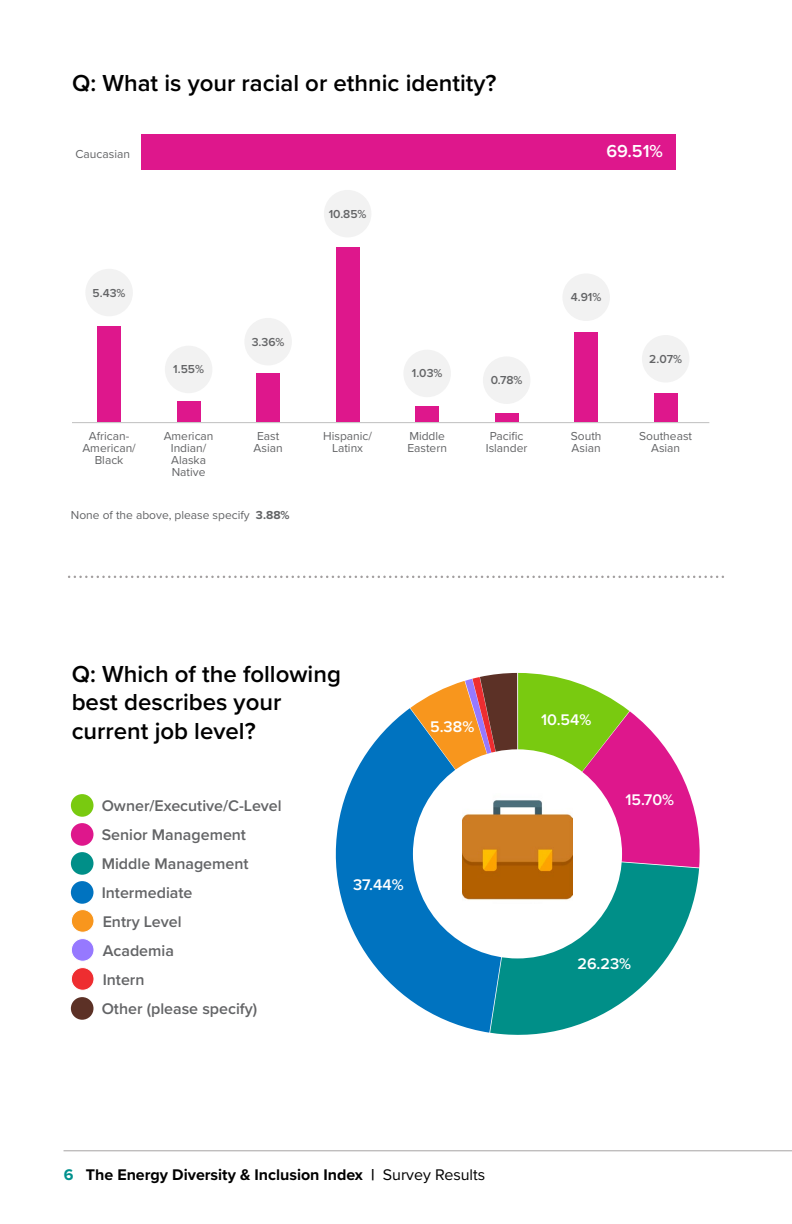
<style>
.page{position:relative;width:792px;height:1224px;background:#fff}
.page>*{position:absolute;margin:0;border:0;box-sizing:border-box;transform-origin:0 0}
.t1{font:600 24px/28.8px "Proxima Nova";color:#000}
.t2{font:600 18px "Proxima Nova";color:#fff}
.t3{font:600 16px/29px "Proxima Nova";color:#636466}
.t4{font:700 16px "Proxima Nova";color:#000}
.t5{font:600 16px "Proxima Nova";color:#fff}
.t6{font:12px/12px "Proxima Nova";color:#636466;text-align:center}
.t7{font:600 12px "Proxima Nova";color:#636466}
.s1{font-weight:700}
.s2{color:#00918d}
.s3{font-weight:400}
</style>
<div class="page">
<hr style="left:64px;top:1150px;width:728px;height:1px;background:#a7a4a4">
<div style="left:71px;top:794px;width:23px;height:23px;background:#79ca10;border-radius:50%"></div>
<div style="left:71px;top:823px;width:23px;height:23px;background:#de178c;border-radius:50%"></div>
<div style="left:71px;top:852px;width:23px;height:23px;background:#008f88;border-radius:50%"></div>
<div style="left:71px;top:881px;width:23px;height:23px;background:#0073c0;border-radius:50%"></div>
<div style="left:71px;top:910px;width:23px;height:22px;background:#f8961d;border-radius:50%"></div>
<div style="left:71px;top:909px;width:24px;height:24px;border:1px solid #fff;border-radius:50%"></div>
<div style="left:71px;top:939px;width:23px;height:22px;background:#9679ff;border-radius:50%"></div>
<div style="left:71px;top:938px;width:24px;height:24px;border:1px solid #fff;border-radius:50%"></div>
<div style="left:71px;top:968px;width:23px;height:22px;background:#ee2d30;border-radius:50%"></div>
<div style="left:71px;top:967px;width:24px;height:24px;border:1px solid #fff;border-radius:50%"></div>
<div style="left:71px;top:997px;width:23px;height:23px;background:#5c3126;border-radius:50%"></div>
<svg style="left:492px;top:867px;width:207px;height:168px;fill:#008f88"></svg>
<svg style="left:335px;top:708px;width:182px;height:325px;fill:#0073c0"></svg>
<svg style="left:410px;top:673px;width:290px;height:194px"></svg>
<div style="left:413px;top:749px;width:209px;height:209px;background:#fff;border-radius:50%"></div>
<img style="left:462px;top:800px;width:111px;height:100px">
<div style="left:141px;top:134px;width:534px;height:36px;background:#de178c"></div>
<div style="left:98px;top:327px;width:23px;height:95px;background:#de178c"></div>
<div style="left:85px;top:269px;width:48px;height:47px;background:#f2f2f2;border-radius:50%"></div>
<div style="left:177px;top:402px;width:23px;height:20px;background:#de178c"></div>
<div style="left:165px;top:346px;width:47px;height:47px;background:#f2f2f2;border-radius:50%"></div>
<div style="left:257px;top:373px;width:23px;height:49px;background:#de178c"></div>
<div style="left:244px;top:318px;width:48px;height:47px;background:#f2f2f2;border-radius:50%"></div>
<div style="left:336px;top:247px;width:23px;height:175px;background:#de178c"></div>
<div style="left:324px;top:190px;width:47px;height:47px;background:#f2f2f2;border-radius:50%"></div>
<div style="left:416px;top:406px;width:23px;height:16px;background:#de178c"></div>
<div style="left:403px;top:350px;width:48px;height:47px;background:#f2f2f2;border-radius:50%"></div>
<div style="left:495px;top:413px;width:23px;height:9px;background:#de178c"></div>
<div style="left:483px;top:356px;width:47px;height:48px;background:#f2f2f2;border-radius:50%"></div>
<div style="left:575px;top:332px;width:23px;height:90px;background:#de178c"></div>
<div style="left:562px;top:273px;width:48px;height:48px;background:#f2f2f2;border-radius:50%"></div>
<div style="left:654px;top:393px;width:23px;height:29px;background:#de178c"></div>
<div style="left:642px;top:335px;width:47px;height:48px;background:#f2f2f2;border-radius:50%"></div>
<hr style="left:72px;top:422px;width:637px;height:1px;background:#bfbfbf">
<svg style="left:68px;top:576px;width:656px;height:2px"></svg>
<h1 class="t1" style="left:72px;top:69px;width:426px">Q: What is your racial or ethnic identity?</h1>
<p class="t6" style="left:75px;top:147px;width:56px">Caucasian</p>
<h2 class="t2" style="left:606px;top:140px;width:58px">69.51%</h2>
<p class="t7" style="left:329px;top:206px;width:39px">10.85%</p>
<p class="t7" style="left:93px;top:285px;width:34px">5.43%</p>
<p class="t7" style="left:571px;top:290px;width:32px">4.91%</p>
<p class="t7" style="left:252px;top:334px;width:34px">3.36%</p>
<p class="t7" style="left:649px;top:352px;width:34px">2.07%</p>
<p class="t7" style="left:173px;top:362px;width:32px">1.55%</p>
<p class="t7" style="left:412px;top:366px;width:32px">1.03%</p>
<p class="t7" style="left:491px;top:373px;width:33px">0.78%</p>
<p class="t6" style="left:82px;top:430px;width:55px">African-<br>American/<br>Black</p>
<p class="t6" style="left:164px;top:430px;width:51px">American<br>Indian/<br>Alaska<br>Native</p>
<p class="t6" style="left:254px;top:430px;width:31px;text-align:left">East<br>Asian</p>
<p class="t6" style="left:323px;top:430px;width:50px">Hispanic/<br>Latinx</p>
<p class="t6" style="left:407px;top:430px;width:41px;text-align:left">Middle<br>Eastern</p>
<p class="t6" style="left:486px;top:430px;width:43px">Pacific<br>Islander</p>
<p class="t6" style="left:571px;top:430px;width:32px;text-align:left">South<br>Asian</p>
<p class="t6" style="left:639px;top:430px;width:54px">Southeast<br>Asian</p>
<p class="t6" style="left:71px;top:508px;width:220px">None of the above, please specify <span class="s1">3.88%</span></p>
<h1 class="t1" style="left:72px;top:660px;width:271px">Q: Which of the following best describes your current job level?</h1>
<h3 class="t3" style="left:102px;top:791px;width:182px">Owner/Executive/C-Level<br>Senior Management<br>Middle Management<br>Intermediate<br>Entry Level<br>Academia<br>Intern<br>Other (please specify)</h3>
<h3 class="t5" style="left:353px;top:875px;width:52px">37.44%</h3>
<h3 class="t5" style="left:430px;top:717px;width:46px">5.38%</h3>
<h3 class="t5" style="left:541px;top:710px;width:52px">10.54%</h3>
<h3 class="t5" style="left:625px;top:790px;width:50px">15.70%</h3>
<h3 class="t5" style="left:578px;top:954px;width:55px">26.23%</h3>
<h3 class="t4" style="left:64px;top:1163px;width:423px"><span class="s2">6</span> The Energy Diversity &amp; Inclusion Index | <span class="s3">Survey Results</span></h3>
</div>
